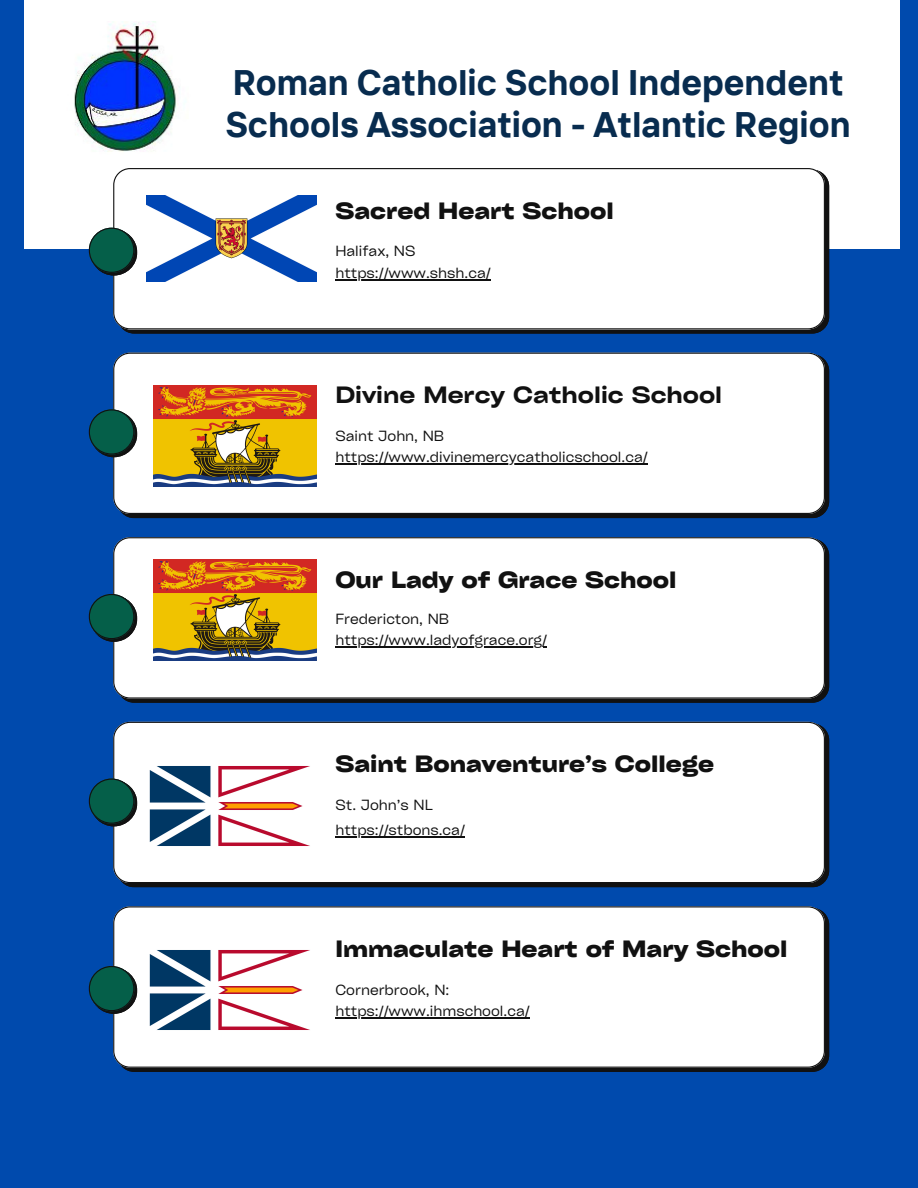
<style>
.page{position:relative;width:918px;height:1188px;background:#004aad}
.page>*{position:absolute;margin:0;border:0;box-sizing:border-box;transform-origin:0 0}
.t1{font:700 35.4px/41.7px "TT Interphases";color:#082c4f}
.t2{font:700 expanded 22.65px "Cy Grotesk";color:#111}
.t3{font:600 expanded 22.65px "Cy Grotesk";color:#111}
.t4{font:14.1px "Cy Grotesk Key";color:#111}
</style>
<div class="page">
<div style="left:25px;top:0;width:875px;height:248px;background:#fff"></div>
<svg style="left:122px;top:175px;width:707px;height:159px;background:#202429"></svg>
<div style="left:122px;top:360px;width:707px;height:158px;background:#111"></div>
<div style="left:113px;top:168px;width:712px;height:161px;background:#fff"></div>
<div style="left:113px;top:353px;width:712px;height:160px;background:#fff"></div>
<svg style="left:122px;top:544px;width:707px;height:159px;background:#1a1c20"></svg>
<div style="left:113px;top:537px;width:712px;height:161px;background:#fff"></div>
<div style="left:123px;top:729px;width:706px;height:158px;background:#111"></div>
<div style="left:113px;top:722px;width:712px;height:161px;background:#fff"></div>
<svg style="left:122px;top:913px;width:707px;height:159px;background:#181a1c"></svg>
<div style="left:113px;top:906px;width:712px;height:161px;background:#fff"></div>
<svg style="left:89px;top:228px;width:48px;height:47px;background:#29685f"></svg>
<svg style="left:89px;top:409px;width:48px;height:48px;background:#20625e"></svg>
<svg style="left:89px;top:594px;width:48px;height:48px;background:#20625e"></svg>
<svg style="left:89px;top:779px;width:48px;height:47px;background:#1e615c"></svg>
<svg style="left:89px;top:966px;width:48px;height:48px;background:#20625e"></svg>
<img style="left:74px;top:22px;width:106px;height:130px">
<img style="left:154px;top:385px;width:163px;height:102px">
<img style="left:154px;top:559px;width:163px;height:102px">
<img style="left:146px;top:196px;width:170px;height:85px">
<img style="left:143px;top:763px;width:173px;height:87px">
<hr style="left:335px;top:647px;width:212px;height:1px;background:#111">
<hr style="left:335px;top:279px;width:156px;height:1px;background:#111">
<hr style="left:335px;top:463px;width:313px;height:2px;background:#111">
<hr style="left:335px;top:836px;width:130px;height:1px;background:#111">
<hr style="left:335px;top:1017px;width:195px;height:2px;background:#111">
<img style="left:143px;top:947px;width:173px;height:86px">
<p class="t1" style="left:226px;top:61px;width:626px">Roman Catholic School Independent<br>Schools Association - Atlantic Region</p>
<p class="t2" style="left:335px;top:196px;width:280px">Sacred Heart School</p>
<p class="t4" style="left:335px;top:242px;width:82px">Halifax, NS</p>
<h2 class="t4" style="left:335px;top:264px;width:157px">https://www.shsh.ca/</h2>
<h1 class="t3" style="left:335px;top:380px;width:388px">Divine Mercy Catholic School</h1>
<h2 class="t4" style="left:335px;top:427px;width:110px">Saint John, NB</h2>
<p class="t4" style="left:335px;top:448px;width:314px">https://www.divinemercycatholicschool.ca/</p>
<p class="t2" style="left:335px;top:565px;width:343px">Our Lady of Grace School</p>
<p class="t4" style="left:335px;top:610px;width:115px">Fredericton, NB</p>
<p class="t4" style="left:335px;top:631px;width:213px">https://www.ladyofgrace.org/</p>
<p class="t2" style="left:335px;top:750px;width:380px">Saint Bonaventure’s College</p>
<h2 class="t4" style="left:335px;top:796px;width:99px">St. John’s NL</h2>
<p class="t4" style="left:335px;top:821px;width:131px">https://stbons.ca/</p>
<p class="t2" style="left:335px;top:934px;width:454px">Immaculate Heart of Mary School</p>
<p class="t4" style="left:335px;top:981px;width:115px">Cornerbrook, N:</p>
<h2 class="t4" style="left:335px;top:1002px;width:196px">https://www.ihmschool.ca/</h2>
</div>
